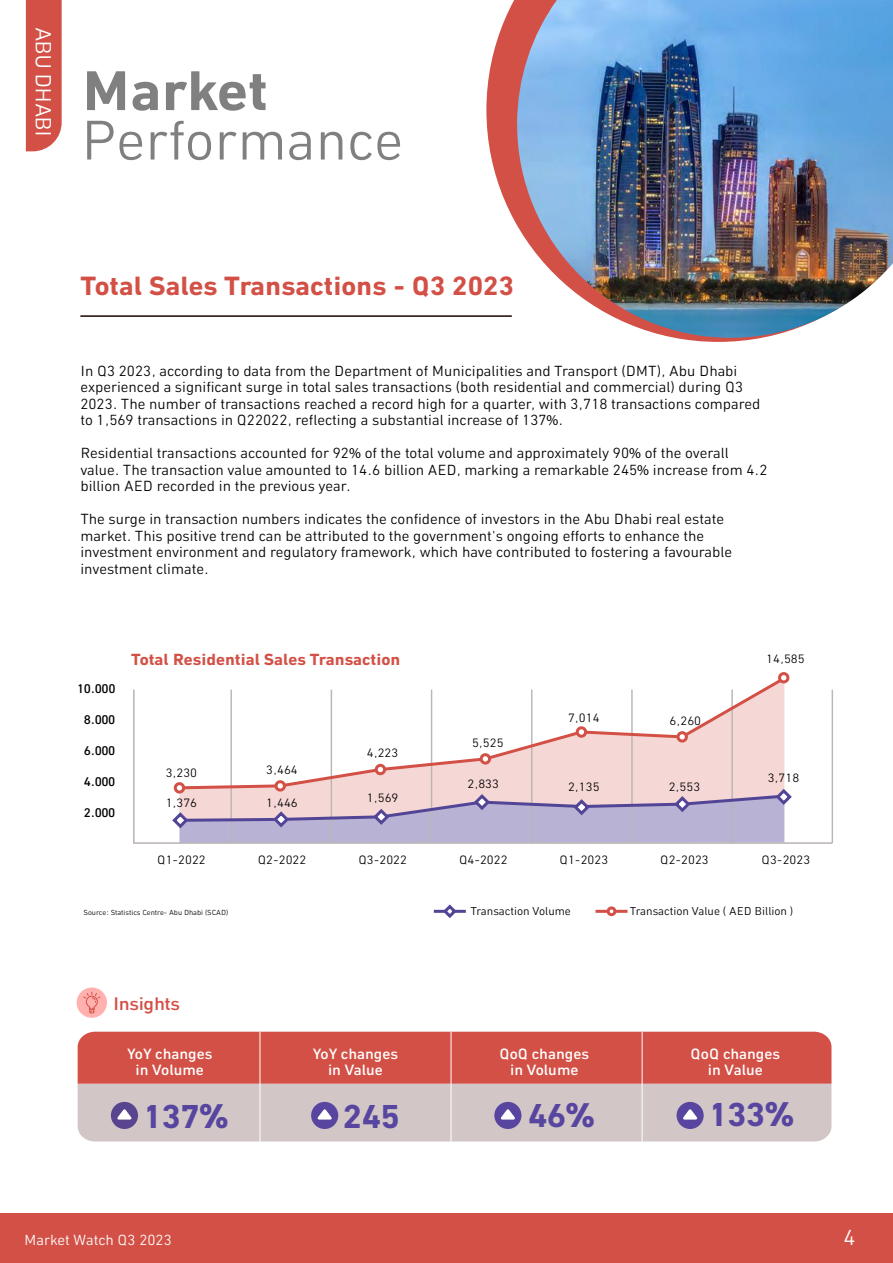
<style>
.page{position:relative;width:893px;height:1263px;background:#fff}
.page>*{position:absolute;margin:0;border:0;box-sizing:border-box;transform-origin:0 0}
.t1{font:57px "PF Sans";color:#808080}
.t2{font:700 57px "PF Sans";color:#808080}
.t3{font:700 33.9px "PF Sans";letter-spacing:-.02em;color:#5745a0}
.t4{font:700 27px "PF Sans";color:#d35046}
.t5{font:22.5px "PF Sans";letter-spacing:-.04em;color:#fff}
.t6{font:22.2px "PF Sans";color:#fff}
.t7{font:500 18.6px "PF Sans";letter-spacing:-.02em;color:#d35046}
.t8{font:700 16.5px "PF Sans";color:#d35046}
.t9{font:500 15.3px/15.9px "PF Sans";color:#fff;text-align:center}
.t10{font:15px/16.5px "PF Sans";color:#000}
.t11{font:15px "PF Sans";color:#fff}
.t12{font:500 12.9px "PF Sans";letter-spacing:-.03em;color:#000}
.t13{font:12.45px "PF Sans";color:#000}
.t14{font:11.7px "PF Sans";color:#000}
.t15{font:7.5px "PF Sans";color:#000}
.s1{font-family:"Myriad Pro"}
.s2{font-family:"Poppins"}
</style>
<div class="page">
<div style="left:77px;top:987px;width:30px;height:31px;background:#ffb0af;border-radius:50%"></div>
<div style="left:26px;top:0;width:36px;height:151px;background:#d35046"></div>
<hr style="left:80px;top:315px;width:432px;height:2px;background:#190302">
<div style="left:0;top:1213px;width:893px;height:50px;background:#d35046"></div>
<svg style="left:83px;top:992px;width:18px;height:22px"></svg>
<svg style="left:78px;top:1032px;width:753px;height:109px;background:#d08c89"></svg>
<svg style="left:486px;top:0;width:275px;height:342px"></svg>
<img style="left:517px;top:0;width:376px;height:338px">
<svg style="left:133px;top:689px;width:700px;height:155px"></svg>
<hr style="left:832px;top:690px;width:1px;height:153px;background:#bcb5b4">
<svg style="left:176px;top:674px;width:613px;height:113px"></svg>
<hr style="left:434px;top:910px;width:32px;height:3px;background:#534596">
<svg style="left:441px;top:904px;width:18px;height:14px"></svg>
<hr style="left:595px;top:910px;width:32px;height:3px;background:#d35046">
<div style="left:608px;top:908px;width:7px;height:7px;background:#fff;border-radius:50%"></div>
<div style="left:607px;top:906px;width:9px;height:10px;border:3px solid #d35046;border-radius:50%"></div>
<div style="left:678px;top:733px;width:8px;height:8px;background:#fff;border-radius:50%"></div>
<div style="left:676px;top:731px;width:12px;height:11px;border:3px solid #d35046;border-radius:50%"></div>
<div style="left:577px;top:728px;width:9px;height:8px;background:#fff;border-radius:50%"></div>
<div style="left:576px;top:726px;width:11px;height:12px;border:3px solid #d35046;border-radius:50%"></div>
<svg style="left:479px;top:751px;width:14px;height:15px"></svg>
<div style="left:376px;top:765px;width:9px;height:9px;background:#fff;border-radius:50%"></div>
<div style="left:375px;top:764px;width:11px;height:11px;border:3px solid #d35046;border-radius:50%"></div>
<div style="left:276px;top:782px;width:8px;height:8px;background:#fff;border-radius:50%"></div>
<div style="left:275px;top:780px;width:11px;height:11px;border:3px solid #d35046;border-radius:50%"></div>
<div style="left:175px;top:784px;width:9px;height:8px;background:#fff;border-radius:50%"></div>
<div style="left:174px;top:782px;width:11px;height:11px;border:3px solid #d35046;border-radius:50%"></div>
<svg style="left:170px;top:787px;width:624px;height:56px;background:#c9bbd1"></svg>
<div style="left:779px;top:673px;width:9px;height:9px;background:#fff;border-radius:50%"></div>
<div style="left:778px;top:672px;width:11px;height:11px;border:3px solid #d35046;border-radius:50%"></div>
<h3 class="t5" style="left:63px;top:27px;width:112px;rotate:90deg">ABU DHABI</h3>
<h1 class="t2" style="left:82px;top:41px;width:188px">Market</h1>
<h1 class="t1" style="left:80px;top:91px;width:324px">Performance</h1>
<h3 class="t4" style="left:80px;top:262px;width:435px">Total Sales Transactions - Q3 2023</h3>
<p class="t10" style="left:80px;top:362px;width:682px">In Q3 2023, according to data from the Department of Municipalities and Transport (DMT), Abu Dhabi experienced a significant surge in total sales transactions (both residential and commercial) during Q3<br>2023. The number of transactions reached a record high for a quarter, with 3,718 transactions compared to 1,569 transactions in Q22022, reflecting a substantial increase of 137<span class="s1">%</span>.</p>
<p class="t10" style="left:80px;top:444px;width:689px">Residential transactions accounted for 92<span class="s1">%</span> of the total volume and approximately 90<span class="s1">%</span> of the overall value. The transaction value amounted to 14.6 billion AED, marking a remarkable 245<span class="s1">%</span> increase from 4.2 billion AED recorded in the previous year.</p>
<p class="t10" style="left:80px;top:510px;width:653px">The surge in transaction numbers indicates the confidence of investors in the Abu Dhabi real estate market. This positive trend can be attributed to the government's ongoing efforts to enhance the investment environment and regulatory framework, which have contributed to fostering a favourable investment climate.</p>
<p class="t12" style="left:77px;top:678px;width:40px">10.000</p>
<p class="t12" style="left:84px;top:709px;width:33px">8.000</p>
<p class="t12" style="left:84px;top:739px;width:33px">6.000</p>
<p class="t12" style="left:84px;top:770px;width:33px">4.000</p>
<p class="t12" style="left:84px;top:801px;width:33px">2.000</p>
<p class="t8" style="left:131px;top:645px;width:271px">Total Residential Sales Transaction</p>
<p class="t13" style="left:166px;top:761px;width:33px">3,230</p>
<p class="t13" style="left:166px;top:792px;width:33px">1,376</p>
<p class="t13" style="left:266px;top:759px;width:33px">3,464</p>
<p class="t13" style="left:266px;top:792px;width:33px">1,446</p>
<p class="t13" style="left:367px;top:742px;width:33px">4,223</p>
<p class="t13" style="left:367px;top:787px;width:33px">1,569</p>
<p class="t13" style="left:472px;top:732px;width:33px">5,525</p>
<p class="t13" style="left:467px;top:773px;width:33px">2,833</p>
<p class="t13" style="left:568px;top:707px;width:33px">7,014</p>
<p class="t13" style="left:568px;top:776px;width:33px">2,135</p>
<p class="t13" style="left:670px;top:709px;width:33px">6,260</p>
<p class="t13" style="left:669px;top:776px;width:33px">2,553</p>
<p class="t13" style="left:766px;top:648px;width:40px">14,585</p>
<p class="t13" style="left:768px;top:767px;width:33px">3,718</p>
<p class="t13" style="left:157px;top:849px;width:50px">Q1-2022</p>
<p class="t13" style="left:258px;top:849px;width:50px">Q2-2022</p>
<p class="t13" style="left:358px;top:849px;width:50px">Q3-2022</p>
<p class="t13" style="left:459px;top:849px;width:50px">Q4-2022</p>
<p class="t13" style="left:560px;top:849px;width:50px">Q1-2023</p>
<p class="t13" style="left:660px;top:849px;width:50px">Q2-2023</p>
<p class="t13" style="left:762px;top:849px;width:50px">Q3-2023</p>
<p class="t15" style="left:83px;top:906px;width:146px">Source: Statistics Centre- Abu Dhabi (SCAD)</p>
<p class="t14" style="left:470px;top:901px;width:102px">Transaction Volume</p>
<p class="t14" style="left:630px;top:901px;width:165px">Transaction Value ( AED Billion )</p>
<p class="t7" style="left:113px;top:987px;width:68px">Insights</p>
<p class="t9" style="left:127px;top:1045px;width:87px">YoY changes in Volume</p>
<p class="t9" style="left:313px;top:1045px;width:87px">YoY changes in Value</p>
<p class="t9" style="left:499px;top:1045px;width:91px">QoQ changes in Volume</p>
<p class="t9" style="left:691px;top:1045px;width:91px">QoQ changes in Value</p>
<h2 class="t3" style="left:143px;top:1086px;width:87px">137<span class="s2">%</span></h2>
<h2 class="t3" style="left:343px;top:1086px;width:58px">245</h2>
<h2 class="t3" style="left:528px;top:1086px;width:68px">46<span class="s2">%</span></h2>
<h2 class="t3" style="left:709px;top:1085px;width:87px">133<span class="s2">%</span></h2>
<p class="t11" style="left:24px;top:1227px;width:149px">Market Watch Q3 2023</p>
<h3 class="t6" style="left:843px;top:1218px;width:14px">4</h3>
</div>
